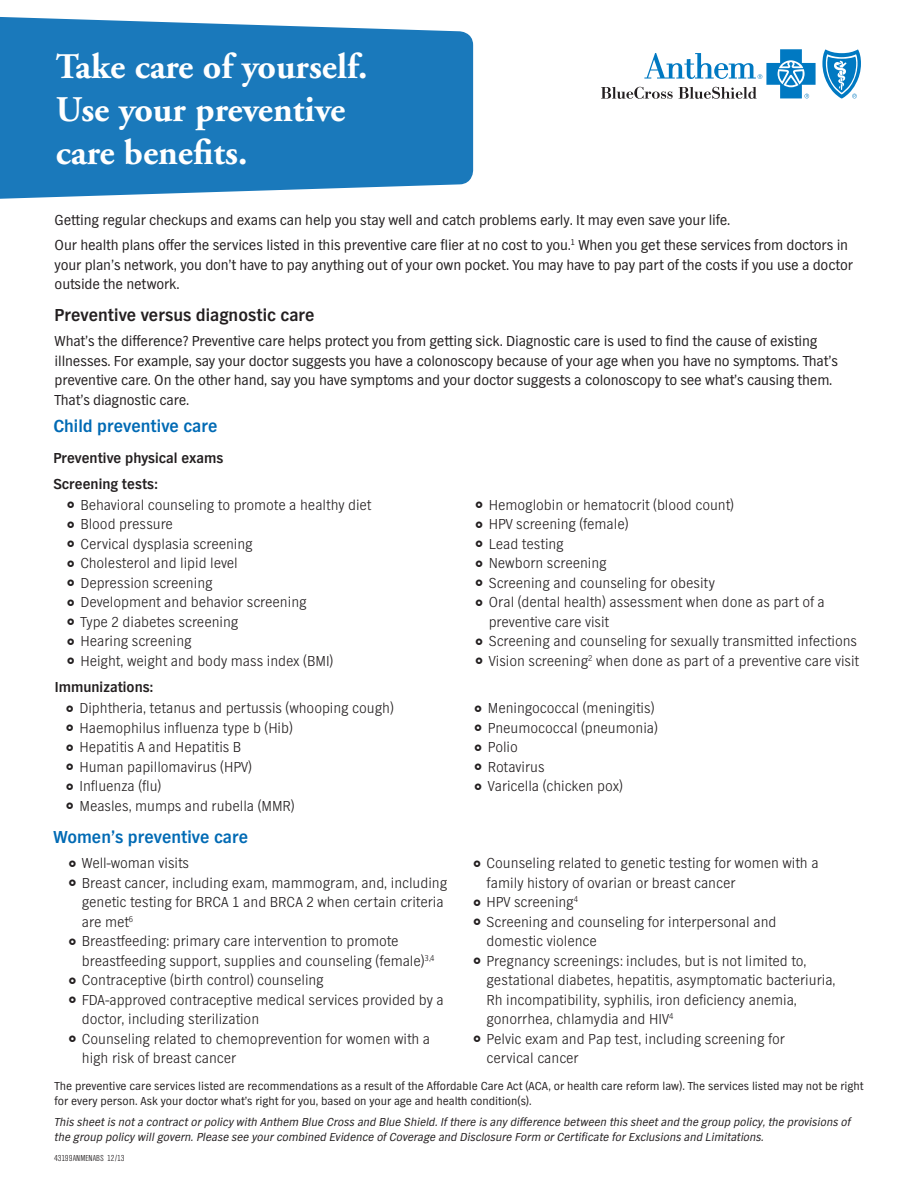
<style>
.page{position:relative;width:918px;height:1188px;background:#fff}
.page>*{position:absolute;margin:0;border:0;box-sizing:border-box;transform-origin:0 0}
.Main_Head__24_24{font:700 36px "Adobe Garamond";color:#fff}
.Head__12_13{font:700 18px "TV Nord EF";color:#006ab4}
.Body_copy{font:700 18px "TV Nord EF";color:#231f20}
.t1{font:300 15px/19.5px "TV Nord EF";color:#231f20}
.Body_copy-2{font:15px/19.5px "TV Nord EF";letter-spacing:-.01em;color:#231f20}
.Head_Sub__10_13{font:700 15px "TV Nord EF";color:#231f20}
.Tags_Source{font:italic 12px/15px "TV Nord EF";color:#231f20}
.Body_copy-3{font:12px/15px "TV Nord EF";color:#231f20}
.Form{font:300 9px "TV Nord Cond EF";color:#231f20}
</style>
<div class="page">
<svg style="left:822px;top:49px;width:39px;height:50px"></svg>
<svg style="left:601px;top:49px;width:215px;height:50px"></svg>
<svg style="left:0;top:17px;width:473px;height:182px;background:#2d84c0"></svg>
<p class="Main_Head__24_24" style="left:56px;top:47px;width:313px">Take care of yourself.</p>
<p class="Main_Head__24_24" style="left:56px;top:90px;width:291px">Use your preventive</p>
<p class="Main_Head__24_24" style="left:56px;top:133px;width:193px">care benefits.</p>
<p class="Body_copy-2" style="left:55px;top:210px;width:677px">Getting regular checkups and exams can help you stay well and catch problems early. It may even save your life.</p>
<p class="Body_copy-2" style="left:55px;top:235px;width:800px">Our health plans offer the services listed in this preventive care flier at no cost to you.<sup>1</sup> When you get these services from doctors in your plan’s network, you don’t have to pay anything out of your own pocket. You may have to pay part of the costs if you use a doctor outside the network.</p>
<p class="Body_copy" style="left:55px;top:305px;width:262px">Preventive versus diagnostic care</p>
<p class="Body_copy-2" style="left:55px;top:331px;width:785px">What’s the difference? Preventive care helps protect you from getting sick. Diagnostic care is used to find the cause of existing illnesses. For example, say your doctor suggests you have a colonoscopy because of your age when you have no symptoms. That’s preventive care. On the other hand, say you have symptoms and your doctor suggests a colonoscopy to see what’s causing them.<br>That’s diagnostic care.</p>
<p class="Head__12_13" style="left:53px;top:416px;width:166px">Child preventive care</p>
<p class="Head_Sub__10_13" style="left:53px;top:450px;width:171px">Preventive physical exams</p>
<p class="Head_Sub__10_13" style="left:53px;top:476px;width:106px">Screening tests:</p>
<p class="t1" style="left:80px;top:495px;width:293px">Behavioral counseling to promote a healthy diet</p>
<p class="t1" style="left:80px;top:515px;width:94px">Blood pressure</p>
<p class="t1" style="left:80px;top:534px;width:174px">Cervical dysplasia screening</p>
<p class="t1" style="left:80px;top:554px;width:159px">Cholesterol and lipid level</p>
<p class="t1" style="left:80px;top:573px;width:134px">Depression screening</p>
<p class="t1" style="left:80px;top:593px;width:228px">Development and behavior screening</p>
<p class="t1" style="left:80px;top:612px;width:159px">Type 2 diabetes screening</p>
<p class="t1" style="left:80px;top:632px;width:113px">Hearing screening</p>
<p class="t1" style="left:80px;top:651px;width:255px">Height, weight and body mass index (BMI)</p>
<p class="Head_Sub__10_13" style="left:55px;top:678px;width:100px">Immunizations:</p>
<p class="t1" style="left:79px;top:698px;width:316px">Diphtheria, tetanus and pertussis (whooping cough)</p>
<p class="t1" style="left:79px;top:718px;width:215px">Haemophilus influenza type b (Hib)</p>
<p class="t1" style="left:79px;top:737px;width:163px">Hepatitis A and Hepatitis B</p>
<p class="t1" style="left:79px;top:757px;width:174px">Human papillomavirus (HPV)</p>
<p class="t1" style="left:79px;top:776px;width:83px">Influenza (flu)</p>
<p class="t1" style="left:79px;top:796px;width:217px">Measles, mumps and rubella (MMR)</p>
<p class="Head__12_13" style="left:54px;top:827px;width:196px">Women’s preventive care</p>
<p class="t1" style="left:82px;top:854px;width:109px">Well-woman visits</p>
<p class="t1" style="left:82px;top:873px;width:367px">Breast cancer, including exam, mammogram, and, including genetic testing for BRCA 1 and BRCA 2 when certain criteria are met<sup>6</sup></p>
<p class="t1" style="left:82px;top:932px;width:354px">Breastfeeding: primary care intervention to promote breastfeeding support, supplies and counseling (female)<sup>3,4</sup></p>
<p class="t1" style="left:82px;top:971px;width:244px">Contraceptive (birth control) counseling</p>
<p class="t1" style="left:82px;top:990px;width:364px">FDA-approved contraceptive medical services provided by a doctor, including sterilization</p>
<p class="t1" style="left:82px;top:1029px;width:350px">Counseling related to chemoprevention for women with a high risk of breast cancer</p>
<p class="t1" style="left:489px;top:495px;width:247px">Hemoglobin or hematocrit (blood count)</p>
<p class="t1" style="left:489px;top:515px;width:141px">HPV screening (female)</p>
<p class="t1" style="left:489px;top:534px;width:77px">Lead testing</p>
<p class="t1" style="left:489px;top:554px;width:119px">Newborn screening</p>
<p class="t1" style="left:489px;top:573px;width:228px">Screening and counseling for obesity</p>
<p class="t1" style="left:489px;top:593px;width:338px">Oral (dental health) assessment when done as part of a preventive care visit</p>
<p class="t1" style="left:489px;top:632px;width:370px">Screening and counseling for sexually transmitted infections</p>
<p class="t1" style="left:489px;top:651px;width:372px">Vision screening<sup>2</sup> when done as part of a preventive care visit</p>
<p class="t1" style="left:488px;top:698px;width:168px">Meningococcal (meningitis)</p>
<p class="t1" style="left:488px;top:718px;width:172px">Pneumococcal (pneumonia)</p>
<p class="t1" style="left:488px;top:737px;width:32px">Polio</p>
<p class="t1" style="left:488px;top:757px;width:58px">Rotavirus</p>
<p class="t1" style="left:488px;top:776px;width:137px">Varicella (chicken pox)</p>
<p class="t1" style="left:487px;top:854px;width:334px">Counseling related to genetic testing for women with a family history of ovarian or breast cancer</p>
<p class="t1" style="left:487px;top:893px;width:93px">HPV screening<sup>4</sup></p>
<p class="t1" style="left:487px;top:912px;width:291px">Screening and counseling for interpersonal and domestic violence</p>
<p class="t1" style="left:487px;top:951px;width:350px">Pregnancy screenings: includes, but is not limited to, gestational diabetes, hepatitis, asymptomatic bacteriuria, Rh incompatibility, syphilis, iron deficiency anemia, gonorrhea, chlamydia and HIV<sup>4</sup></p>
<p class="t1" style="left:487px;top:1029px;width:300px">Pelvic exam and Pap test, including screening for cervical cancer</p>
<p class="Body_copy-3" style="left:55px;top:1079px;width:811px">The preventive care services listed are recommendations as a result of the Affordable Care Act (ACA, or health care reform law). The services listed may not be right for every person. Ask your doctor what’s right for you, based on your age and health condition(s).</p>
<p class="Tags_Source" style="left:55px;top:1115px;width:798px">This sheet is not a contract or policy with Anthem Blue Cross and Blue Shield. If there is any difference between this sheet and the group policy, the provisions of the group policy will govern. Please see your combined Evidence of Coverage and Disclosure Form or Certificate for Exclusions and Limitations.</p>
<p class="Form" style="left:54px;top:1153px;width:72px">43199ANMENABS 12/13</p>
</div>
